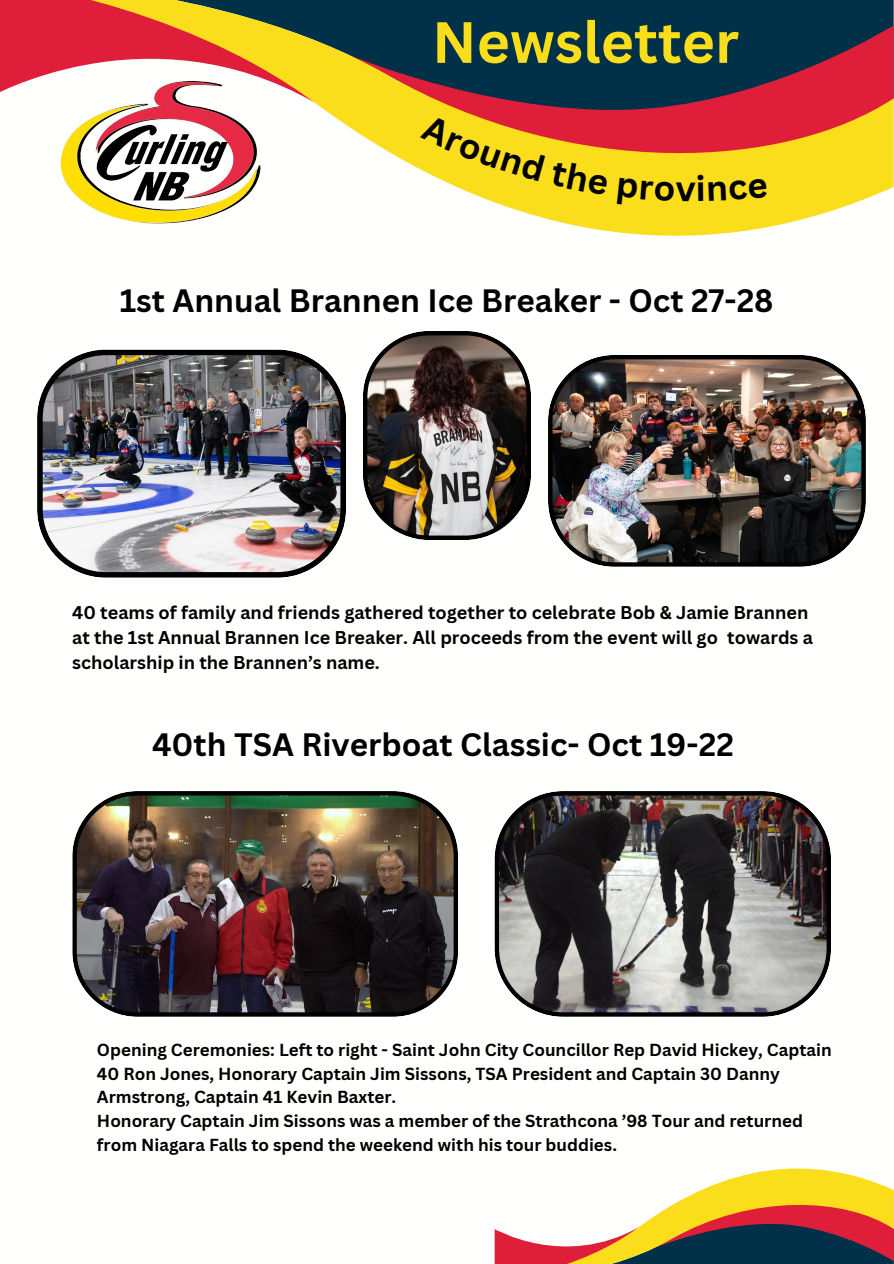
<style>
.page{position:relative;width:894px;height:1264px;background:#fff}
.page>*{position:absolute;margin:0;border:0;box-sizing:border-box;transform-origin:0 0}
.t1{font:700 56.85px "Canva Sans";color:#fadd1b}
.t2{font:700 31.5px "Canva Sans";color:#000}
.t3{font:700 18px/24.8px "Canva Sans";color:#000}
.t4{font:700 16.95px/23.7px "Canva Sans";color:#000}
</style>
<div class="page">
<svg style="left:0;top:0;width:893px;height:236px"></svg>
<img style="left:54px;top:72px;width:218px;height:159px">
<img style="left:72px;top:791px;width:386px;height:225px">
<img style="left:494px;top:791px;width:336px;height:225px">
<img style="left:37px;top:349px;width:308px;height:228px">
<img style="left:548px;top:355px;width:317px;height:211px">
<img style="left:363px;top:331px;width:167px;height:209px">
<svg style="left:494px;top:1168px;width:399px;height:95px"></svg>
<svg style="left:420px;top:114px;width:188px;height:81px;background:#f5bb2a"></svg>
<div style="left:617px;top:174px;width:150px;height:32px;background:#fadd1b"></div>
<p class="t1" style="left:432px;top:2px;width:308px">Newsletter</p>
<p class="t2" style="left:120px;top:278px;width:655px">1st Annual Brannen Ice Breaker - Oct 27-28</p>
<p class="t3" style="left:72px;top:600px;width:742px">40 teams of family and friends gathered together to celebrate Bob &amp; Jamie Brannen at the 1st Annual Brannen Ice Breaker. All proceeds from the event will go towards a scholarship in the Brannen’s name.</p>
<p class="t2" style="left:152px;top:722px;width:583px">40th TSA Riverboat Classic- Oct 19-22</p>
<p class="t4" style="left:97px;top:1037px;width:736px">Opening Ceremonies: Left to right - Saint John City Councillor Rep David Hickey, Captain<br>40 Ron Jones, Honorary Captain Jim Sissons, TSA President and Captain 30 Danny<br>Armstrong, Captain 41 Kevin Baxter.</p>
<p class="t4" style="left:97px;top:1108px;width:707px">Honorary Captain Jim Sissons was a member of the Strathcona ’98 Tour and returned from Niagara Falls to spend the weekend with his tour buddies.</p>
</div>
